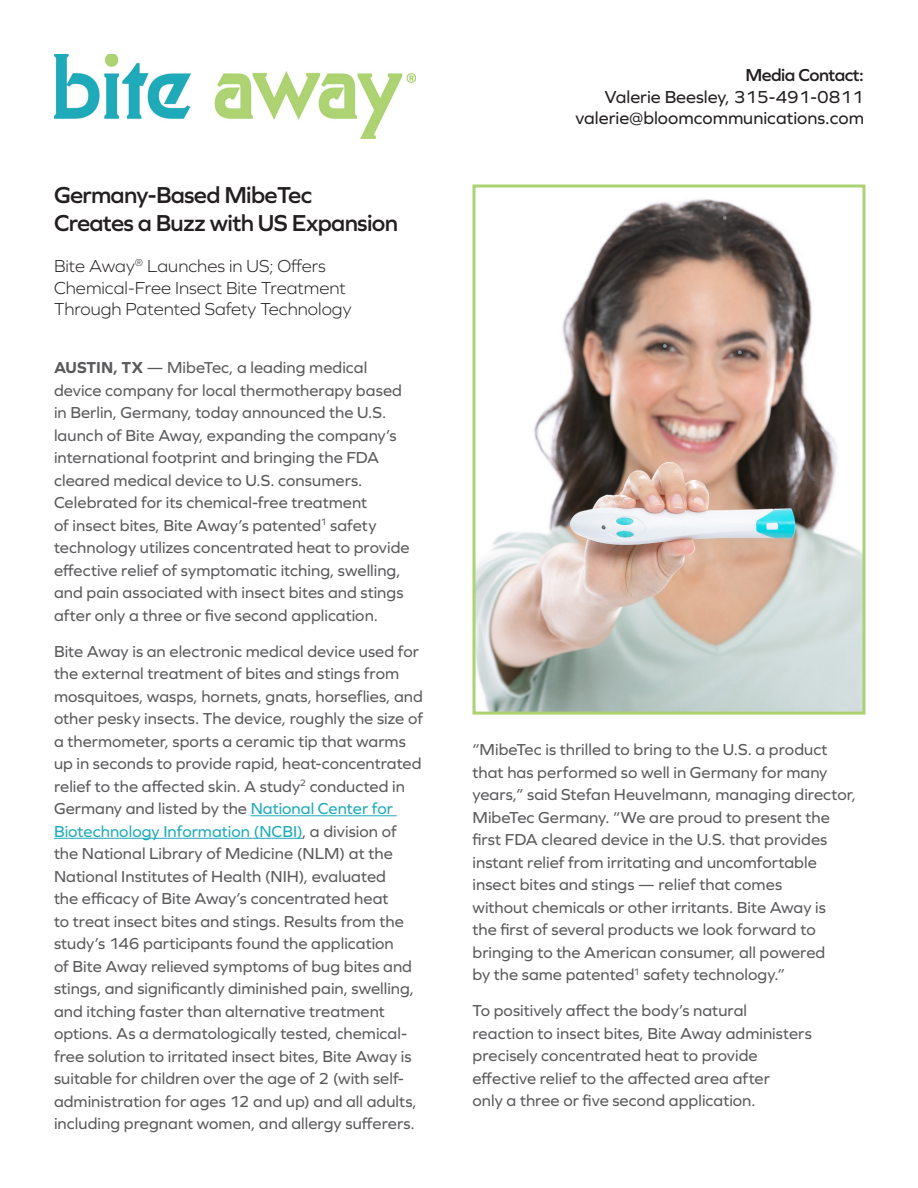
<style>
.page{position:relative;width:918px;height:1188px;background:#fff}
.page>*{position:absolute;margin:0;border:0;box-sizing:border-box;transform-origin:0 0}
.t1{font:600 24px "Graphie";letter-spacing:-.03em;color:#231f20}
.t2{font:300 18px/21.6px "Graphie";color:#231f20}
.t3{font:18px "Graphie";color:#231f20}
.t4{font:600 18px "Graphie";letter-spacing:-.03em;color:#231f20}
.t5{font:16.5px/22.5px "Graphie";color:#5a5a5d}
.s1{font-weight:700}
.s2{color:#1eaab9}
</style>
<div class="page">
<img style="left:54px;top:54px;width:362px;height:84px">
<img style="left:476px;top:199px;width:386px;height:512px">
<div style="left:472px;top:184px;width:394px;height:531px;border:3px solid #acd371"></div>
<hr style="left:251px;top:815px;width:146px;height:1px;background:#1eaab9">
<hr style="left:54px;top:838px;width:248px;height:1px;background:#1eaab9">
<p class="t1" style="left:54px;top:180px;width:260px">Germany-Based MibeTec</p>
<p class="t1" style="left:54px;top:209px;width:346px">Creates a Buzz with US Expansion</p>
<p class="t2" style="left:54px;top:255px;width:299px">Bite Away<sup>®</sup> Launches in US; Offers<br>Chemical-Free Insect Bite Treatment<br>Through Patented Safety Technology</p>
<p class="t5" style="left:54px;top:356px;width:357px"><span class="s1">AUSTIN, TX</span> — MibeTec, a leading medical device company for local thermotherapy based in Berlin, Germany, today announced the U.S. launch of Bite Away, expanding the company’s international footprint and bringing the FDA cleared medical device to U.S. consumers.<br>Celebrated for its chemical-free treatment<br>of insect bites, Bite Away’s patented<sup>1</sup> safety technology utilizes concentrated heat to provide effective relief of symptomatic itching, swelling, and pain associated with insect bites and stings after only a three or five second application.</p>
<p class="t5" style="left:54px;top:639px;width:371px">Bite Away is an electronic medical device used for the external treatment of bites and stings from mosquitoes, wasps, hornets, gnats, horseflies, and other pesky insects. The device, roughly the size of a thermometer, sports a ceramic tip that warms up in seconds to provide rapid, heat-concentrated relief to the affected skin. A study<sup>2</sup> conducted in Germany and listed by the <span class="s2">National Center for Biotechnology Information (NCBI)</span>, a division of the National Library of Medicine (NLM) at the National Institutes of Health (NIH), evaluated<br>the efficacy of Bite Away’s concentrated heat<br>to treat insect bites and stings. Results from the study’s 146 participants found the application<br>of Bite Away relieved symptoms of bug bites and stings, and significantly diminished pain, swelling, and itching faster than alternative treatment options. As a dermatologically tested, chemical&shy;free solution to irritated insect bites, Bite Away is suitable for children over the age of 2 (with self&shy;administration for ages 12 and up) and all adults, including pregnant women, and allergy sufferers.</p>
<p class="t4" style="left:745px;top:65px;width:120px">Media Contact:</p>
<p class="t3" style="left:605px;top:86px;width:261px">Valerie Beesley, 315-491-0811</p>
<p class="t3" style="left:576px;top:108px;width:290px">valerie@bloomcommunications.com</p>
<p class="t5" style="left:472px;top:738px;width:385px">“MibeTec is thrilled to bring to the U.S. a product that has performed so well in Germany for many years,” said Stefan Heuvelmann, managing director, MibeTec Germany. “We are proud to present the first FDA cleared device in the U.S. that provides instant relief from irritating and uncomfortable insect bites and stings — relief that comes<br>without chemicals or other irritants. Bite Away is<br>the first of several products we look forward to bringing to the American consumer, all powered<br>by the same patented<sup>1</sup> safety technology.”</p>
<p class="t5" style="left:472px;top:999px;width:341px">To positively affect the body’s natural reaction to insect bites, Bite Away administers precisely concentrated heat to provide effective relief to the affected area after<br>only a three or five second application.</p>
</div>
